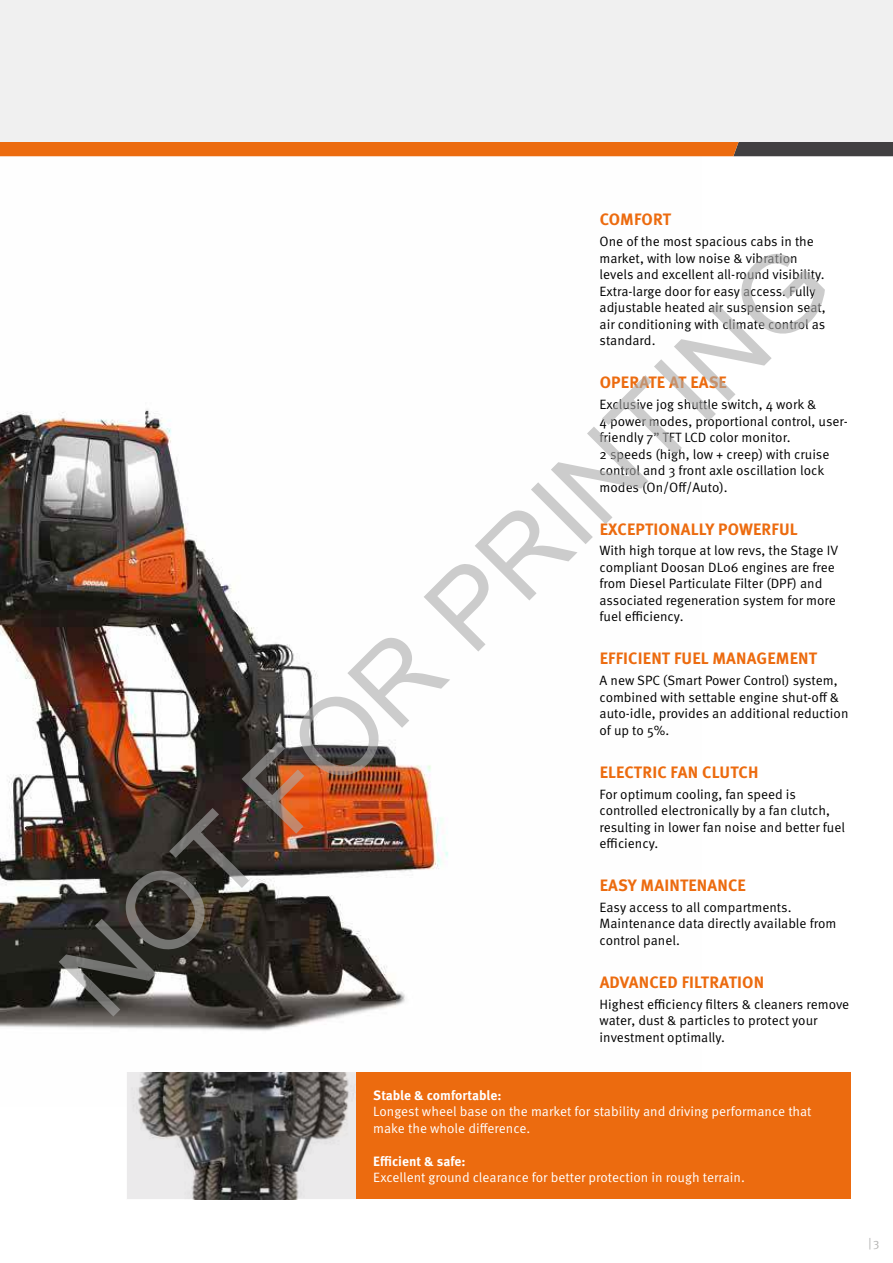
<style>
.page{position:relative;width:893px;height:1263px;background:#fff}
.page>*{position:absolute;margin:0;border:0;box-sizing:border-box;transform-origin:0 0}
.t1{font:108px "Arial";color:rgb(171 171 171/.6)}
.t2{font:700 16.5px "Meta Pro";letter-spacing:.01em;color:#ec6b0f}
.t3{font:13.5px/16.5px "Meta Pro Norm";color:#000}
.t4{font:13.5px/16.5px "Meta Pro Norm";color:#fff}
.t5{font:700 13.5px "Meta Pro";color:#fff}
.t6{font:12px "Meta Pro Norm";color:#b2b2b1}
</style>
<div class="page">
<img style="left:0;top:156px;width:701px;height:875px">
<svg style="left:0;top:141px;width:893px;height:15px;background:#d06c26"></svg>
<div style="left:0;top:0;width:893px;height:141px;background:#f0f0f0"></div>
<img style="left:127px;top:1072px;width:229px;height:127px">
<div style="left:356px;top:1072px;width:494px;height:127px;background:#ec6b0f"></div>
<p class="t2" style="left:600px;top:212px;width:73px">COMFORT</p>
<p class="t3" style="left:600px;top:234px;width:228px">One of the most spacious cabs in the market, with low noise &amp; vibration levels and excellent all-round visibility.<br>Extra-large door for easy access. Fully adjustable heated air suspension seat, air conditioning with climate control as standard.</p>
<h1 class="t1" style="left:37px;top:951px;width:1033px;rotate:-45deg">NOT FOR PRINTING</h1>
<p class="t2" style="left:600px;top:375px;width:129px">OPERATE AT EASE</p>
<p class="t3" style="left:600px;top:397px;width:250px">Exclusive jog shuttle switch, 4 work &amp;<br>4 power modes, proportional control, user&shy;friendly 7” TFT LCD color monitor.<br>2 speeds (high, low + creep) with cruise control and 3 front axle oscillation lock modes (On/Off/Auto).</p>
<p class="t2" style="left:600px;top:521px;width:200px">EXCEPTIONALLY POWERFUL</p>
<p class="t3" style="left:600px;top:543px;width:240px">With high torque at low revs, the Stage IV compliant Doosan DL06 engines are free from Diesel Particulate Filter (DPF) and associated regeneration system for more fuel efficiency.</p>
<p class="t2" style="left:600px;top:651px;width:219px">EFFICIENT FUEL MANAGEMENT</p>
<p class="t3" style="left:600px;top:673px;width:250px">A new SPC (Smart Power Control) system, combined with settable engine shut-off &amp; auto-idle, provides an additional reduction of up to 5%.</p>
<p class="t2" style="left:600px;top:764px;width:160px">ELECTRIC FAN CLUTCH</p>
<p class="t3" style="left:600px;top:786px;width:247px">For optimum cooling, fan speed is controlled electronically by a fan clutch, resulting in lower fan noise and better fuel efficiency.</p>
<p class="t2" style="left:600px;top:878px;width:148px">EASY MAINTENANCE</p>
<p class="t3" style="left:600px;top:900px;width:238px">Easy access to all compartments.<br>Maintenance data directly available from control panel.</p>
<p class="t2" style="left:600px;top:974px;width:166px">ADVANCED FILTRATION</p>
<p class="t3" style="left:600px;top:997px;width:251px">Highest efficiency filters &amp; cleaners remove water, dust &amp; particles to protect your investment optimally.</p>
<p class="t5" style="left:373px;top:1088px;width:130px">Stable &amp; comfortable:</p>
<p class="t4" style="left:373px;top:1104px;width:440px">Longest wheel base on the market for stability and driving performance that make the whole difference.</p>
<p class="t5" style="left:373px;top:1154px;width:94px">Efficient &amp; safe:</p>
<p class="t4" style="left:373px;top:1170px;width:373px">Excellent ground clearance for better protection in rough terrain.</p>
<p class="t6" style="left:868px;top:1237px;width:12px">| 3</p>
</div>
